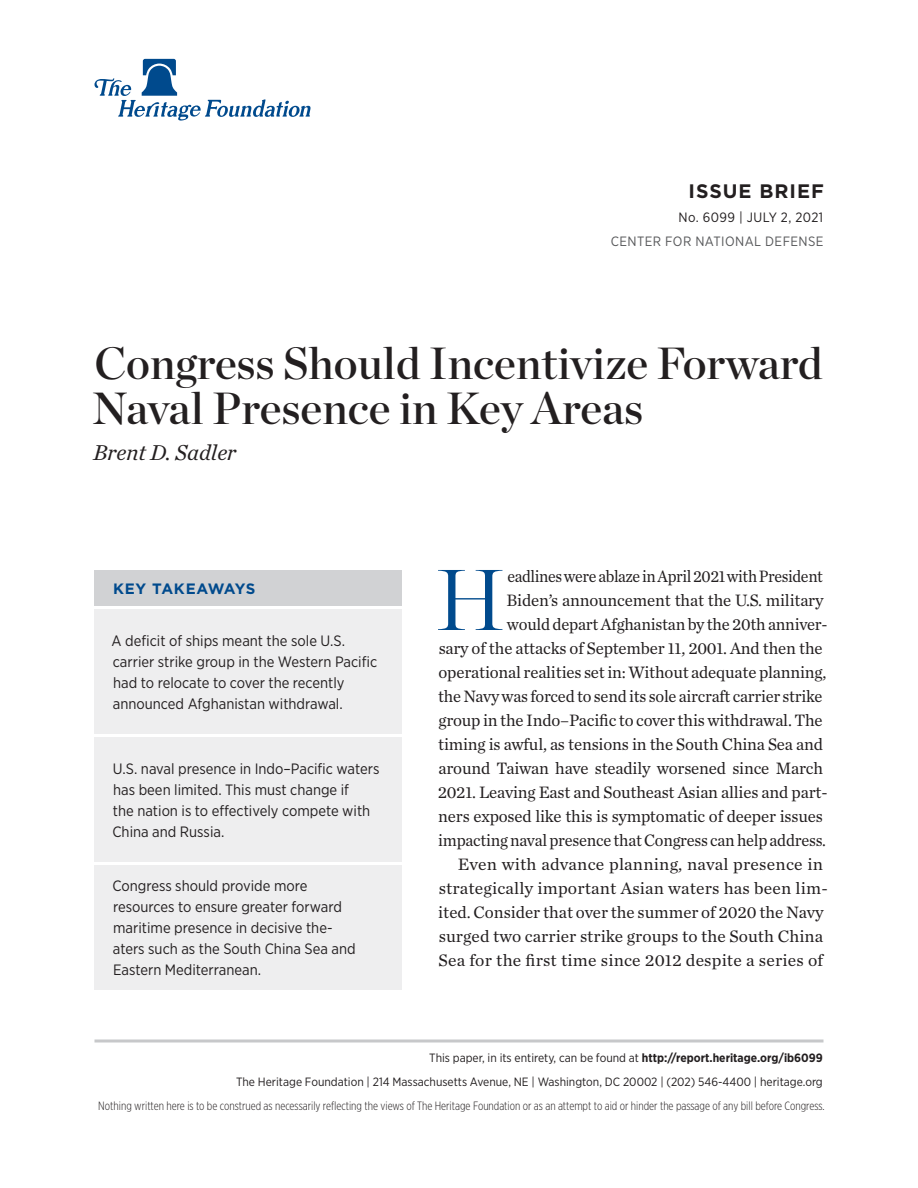
<style>
.page{position:relative;width:918px;height:1188px;background:#fff}
.page>*{position:absolute;margin:0;border:0;box-sizing:border-box;transform-origin:0 0}
.Body_Text___DROP_CAP{font:300 86.1px "Chronicle Display";color:#004a8d}
.Paper_Title{font:45px/45px "Chronicle Display Semi";color:#231f20}
.Byline{font:italic 22.5px "Chronicle Text G1";color:#231f20}
.t1{font:700 19.5px "Gotham";letter-spacing:.05em;color:#231f20}
.Body_Text___DROP_CAP-2{font:17.25px/24px "Chronicle Text G1";letter-spacing:-.01em;color:#231f20;text-align:right;scale:.93 1}
.Body_Text{font:17.25px/24px "Chronicle Text G1";letter-spacing:.01em;color:#231f20}
.Key_Takeaways{font:15px/21px "Gotham Narrow";color:#231f20}
.Key_Takeaways___HEAD{font:700 15px "Gotham";letter-spacing:.03em;color:#004a8d}
.t2{font:13.5px "Gotham Narrow";letter-spacing:.03em;color:#57585a}
.t3{font:13.5px "Gotham Narrow";letter-spacing:.03em;color:#231f20}
.t4{font:12px/24px "Gotham Narrow";color:#231f20;text-align:right}
.t5{font:300 12px "Gotham X Narrow";color:#231f20}
.s1{font-weight:700}
</style>
<div class="page">
<hr style="left:94px;top:1040px;width:730px;height:2px;background:#c7c8ca">
<svg style="left:94px;top:59px;width:216px;height:62px"></svg>
<div style="left:94px;top:609px;width:308px;height:125px;background:#eeeeef"></div>
<div style="left:94px;top:570px;width:308px;height:36px;background:#d1d2d4"></div>
<div style="left:94px;top:737px;width:308px;height:125px;background:#eeeeef"></div>
<div style="left:94px;top:865px;width:308px;height:125px;background:#eeeeef"></div>
<p class="t1" style="left:689px;top:178px;width:137px">ISSUE BRIEF</p>
<p class="t3" style="left:679px;top:209px;width:146px">No. 6099 | July 2, 2021</p>
<p class="t2" style="left:611px;top:233px;width:214px">CENTER FOR NATIONAL DEFENSE</p>
<p class="Paper_Title" style="left:92px;top:338px;width:732px">Congress Should Incentivize Forward<br>Naval Presence in Key Areas</p>
<p class="Byline" style="left:93px;top:436px;width:145px">Brent D. Sadler</p>
<p class="Key_Takeaways___HEAD" style="left:113px;top:579px;width:144px">KEY TAKEAWAYS</p>
<p class="Key_Takeaways" style="left:112px;top:630px;width:267px">A deficit of ships meant the sole U.S. carrier strike group in the Western Pacific had to relocate to cover the recently announced Afghanistan withdrawal.</p>
<p class="Key_Takeaways" style="left:112px;top:758px;width:269px">U.S. naval presence in Indo–Pacific waters has been limited. This must change if<br>the nation is to effectively compete with China and Russia.</p>
<p class="Key_Takeaways" style="left:112px;top:875px;width:245px">Congress should provide more resources to ensure greater forward maritime presence in decisive the&shy;aters such as the South China Sea and<br>Eastern Mediterranean.</p>
<p class="Body_Text___DROP_CAP-2" style="left:438px;top:563px;width:421px">eadlines were ablaze in April 2021 with President<br>Biden’s announcement that the U.S. military<br>would depart Afghanistan by the 20th anniver-<br>sary of the attacks of September 11, 2001. And then the operational realities set in: Without adequate planning, the Navy was forced to send its sole aircraft carrier strike group in the Indo–Pacific to cover this withdrawal. The timing is awful, as tensions in the South China Sea and around Taiwan have steadily worsened since March 2021. Leaving East and Southeast Asian allies and part&shy;ners exposed like this is symptomatic of deeper issues impacting naval presence that Congress can help address.</p>
<p class="Body_Text" style="left:438px;top:851px;width:391px;text-indent:20px">Even with advance planning, naval presence in strategically important Asian waters has been lim&shy;ited. Consider that over the summer of 2020 the Navy surged two carrier strike groups to the South China Sea for the first time since 2012 despite a series of</p>
<p class="Body_Text___DROP_CAP" style="left:436px;top:534px;width:71px">H</p>
<p class="t4" style="left:236px;top:1046px;width:588px">This paper, in its entirety, can be found at <span class="s1">http://report.heritage.org/ib6099<br></span>The Heritage Foundation | 214 Massachusetts Avenue, NE | Washington, DC 20002 | (202) 546-4400 | heritage.org</p>
<p class="t5" style="left:98px;top:1099px;width:728px">Nothing written here is to be construed as necessarily reflecting the views of The Heritage Foundation or as an attempt to aid or hinder the passage of any bill before Congress.</p>
</div>
